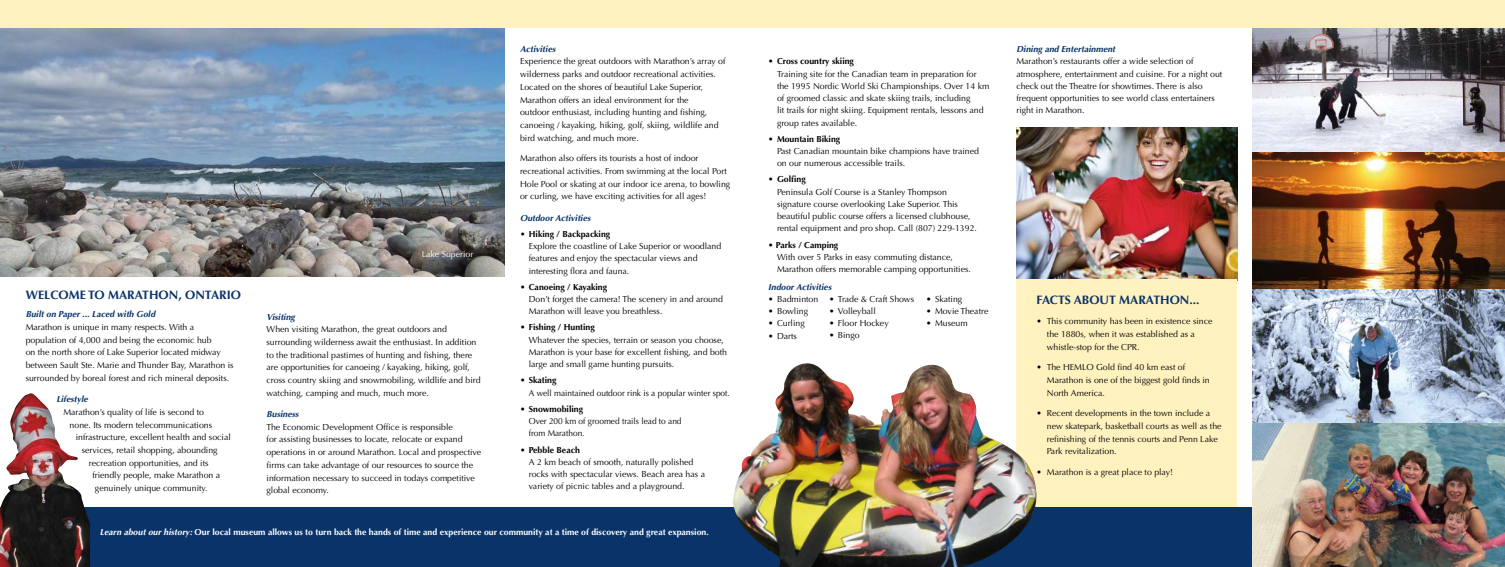
<style>
.page{position:relative;width:1505px;height:567px;background:#fff}
.page>*{position:absolute;margin:0;border:0;box-sizing:border-box;transform-origin:0 0}
.t1{font:700 12.25px "Optima";color:#093369}
.t2{font:8.75px/12.7px "Optima";color:#000}
.t3{font:700 8.75px "Optima";color:#000}
.t4{font:700 8.75px "Optima";color:#fff}
.t5{font:italic 700 8.75px "Optima";color:#093369}
.t6{font:8.75px/12.2px "Optima";color:#000;scale:.95 1}
.t7{font:8.75px "Optima";color:#fff}
.s1{font-weight:700}
.s2{font-style:italic}
</style>
<div class="page">
<img style="left:1016px;top:127px;width:220px;height:152px">
<img style="left:0;top:27px;width:504px;height:250px">
<img style="left:1252px;top:151px;width:252px;height:138px">
<img style="left:1252px;top:289px;width:252px;height:134px">
<img style="left:1252px;top:27px;width:252px;height:124px">
<div style="left:0;top:0;width:1504px;height:27px;background:#fff2bf"></div>
<div style="left:1016px;top:279px;width:220px;height:230px;background:#fff2bf"></div>
<div style="left:0;top:508px;width:1504px;height:59px;background:#093369"></div>
<img style="left:1252px;top:423px;width:252px;height:144px">
<img style="left:732px;top:363px;width:309px;height:204px">
<img style="left:0;top:393px;width:90px;height:174px">
<p class="t5" style="left:520px;top:44px;width:37px">Activities</p>
<p class="t2" style="left:520px;top:55px;width:207px">Experience the great outdoors with Marathon’s array of wilderness parks and outdoor recreational activities.<br>Located on the shores of beautiful Lake Superior, Marathon offers an ideal environment for the<br>outdoor enthusiast, including hunting and fishing, canoeing / kayaking, hiking, golf, skiing, wildlife and bird watching, and much more.</p>
<p class="t2" style="left:520px;top:152px;width:212px">Marathon also offers its tourists a host of indoor recreational activities. From swimming at the local Port Hole Pool or skating at our indoor ice arena, to bowling or curling, we have exciting activities for all ages!</p>
<p class="t5" style="left:520px;top:213px;width:72px">Outdoor Activities</p>
<p class="t3" style="left:520px;top:229px;width:92px">• Hiking / Backpacking</p>
<p class="t2" style="left:529px;top:240px;width:194px;line-height:12.2px">Explore the coastline of Lake Superior or woodland features and enjoy the spectacular views and interesting flora and fauna.</p>
<p class="t3" style="left:520px;top:282px;width:89px">• Canoeing / Kayaking</p>
<p class="t2" style="left:529px;top:293px;width:196px;line-height:12.2px">Don’t forget the camera! The scenery in and around<br>Marathon will leave you breathless.</p>
<p class="t3" style="left:520px;top:322px;width:76px">• Fishing / Hunting</p>
<p class="t2" style="left:529px;top:334px;width:200px;line-height:12.2px">Whatever the species, terrain or season you choose,<br>Marathon is your base for excellent fishing, and both large and small game hunting pursuits.</p>
<p class="t3" style="left:520px;top:375px;width:38px">• Skating</p>
<p class="t6" style="left:528px;top:387px;width:213px">A well maintained outdoor rink is a popular winter spot.</p>
<p class="t3" style="left:520px;top:404px;width:65px">• Snowmobiling</p>
<p class="t6" style="left:529px;top:415px;width:162px">Over 200 km of groomed trails lead to and from Marathon.</p>
<p class="t3" style="left:520px;top:444px;width:61px">• Pebble Beach</p>
<p class="t2" style="left:528px;top:456px;width:178px;line-height:12.2px">A 2 km beach of smooth, naturally polished rocks with spectacular views. Beach area has a variety of picnic tables and a playground.</p>
<p class="t3" style="left:768px;top:56px;width:87px">• Cross country skiing</p>
<p class="t2" style="left:777px;top:68px;width:214px;line-height:12.2px">Training site for the Canadian team in preparation for the 1995 Nordic World Ski Championships. Over 14 km of groomed classic and skate skiing trails, including<br>lit trails for night skiing. Equipment rentals, lessons and group rates available.</p>
<p class="t3" style="left:768px;top:134px;width:73px">• Mountain Biking</p>
<p class="t2" style="left:777px;top:145px;width:203px;line-height:12.2px">Past Canadian mountain bike champions have trained on our numerous accessible trails.</p>
<p class="t2" style="left:777px;top:173px;width:201px;line-height:12.2px;text-indent:-9px">• <span class="s1">Golfing<br></span>Peninsula Golf Course is a Stanley Thompson signature course overlooking Lake Superior. This beautiful public course offers a licensed clubhouse, rental equipment and pro shop. Call (807) 229-1392.</p>
<p class="t3" style="left:768px;top:240px;width:72px">• Parks / Camping</p>
<p class="t2" style="left:777px;top:251px;width:195px;line-height:12.2px">With over 5 Parks in easy commuting distance,<br>Marathon offers memorable camping opportunities.</p>
<p class="t5" style="left:768px;top:282px;width:65px">Indoor Activities</p>
<p class="t2" style="left:768px;top:293px;width:52px">• Badminton</p>
<p class="t2" style="left:768px;top:305px;width:41px">• Bowling</p>
<p class="t2" style="left:768px;top:317px;width:38px">• Curling</p>
<p class="t2" style="left:768px;top:329px;width:30px">• Darts</p>
<p class="t7" style="left:421px;top:249px;width:53px">Lake Superior</p>
<h1 class="t1" style="left:26px;top:287px;width:216px">Welcome to Marathon, Ontario</h1>
<p class="t2" style="left:829px;top:292px;width:87px">• Trade &amp; Craft Shows</p>
<p class="t2" style="left:829px;top:305px;width:48px">• Volleyball</p>
<p class="t2" style="left:829px;top:317px;width:61px">• Floor Hockey</p>
<p class="t2" style="left:829px;top:329px;width:32px">• Bingo</p>
<p class="t2" style="left:926px;top:292px;width:37px">• Skating</p>
<p class="t2" style="left:926px;top:305px;width:64px">• Movie Theatre</p>
<p class="t2" style="left:926px;top:317px;width:43px">• Museum</p>
<p class="t5" style="left:26px;top:309px;width:131px">Built on Paper ... Laced with Gold</p>
<p class="t2" style="left:26px;top:321px;width:209px">Marathon is unique in many respects. With a population of 4,000 and being the economic hub<br>on the north shore of Lake Superior located midway between Sault Ste. Marie and Thunder Bay, Marathon is surrounded by boreal forest and rich mineral deposits.</p>
<p class="t5" style="left:56px;top:394px;width:33px">Lifestyle</p>
<p class="t2" style="left:63px;top:406px;width:142px">Marathon’s quality of life is second to</p>
<p class="t2" style="left:70px;top:418px;width:144px">none. Its modern telecommunications</p>
<p class="t2" style="left:76px;top:431px;width:157px">infrastructure, excellent health and social</p>
<p class="t2" style="left:82px;top:444px;width:137px">services, retail shopping, abounding</p>
<p class="t2" style="left:89px;top:456px;width:121px">recreation opportunities, and its</p>
<p class="t2" style="left:92px;top:469px;width:129px">friendly people, make Marathon a</p>
<p class="t2" style="left:95px;top:482px;width:114px">genuinely unique community.</p>
<p class="t5" style="left:266px;top:311px;width:30px">Visiting</p>
<p class="t2" style="left:266px;top:323px;width:215px">When visiting Marathon, the great outdoors and surrounding wilderness await the enthusiast. In addition to the traditional pastimes of hunting and fishing, there are opportunities for canoeing / kayaking, hiking, golf, cross country skiing and snowmobiling, wildlife and bird watching, camping and much, much more.</p>
<p class="t5" style="left:266px;top:409px;width:34px">Business</p>
<p class="t2" style="left:266px;top:421px;width:216px">The Economic Development Office is responsible<br>for assisting businesses to locate, relocate or expand operations in or around Marathon. Local and prospective firms can take advantage of our resources to source the information necessary to succeed in todays competitive global economy.</p>
<p class="t4" style="left:100px;top:527px;width:610px"><span class="s2">Learn about our history:</span> Our local museum allows us to turn back the hands of time and experience our community at a time of discovery and great expansion.</p>
<p class="t5" style="left:1016px;top:44px;width:100px">Dining and Entertainment</p>
<p class="t2" style="left:1016px;top:55px;width:207px;line-height:12.2px">Marathon’s restaurants offer a wide selection of atmosphere, entertainment and cuisine. For a night out check out the Theatre for showtimes. There is also frequent opportunities to see world class entertainers right in Marathon.</p>
<h1 class="t1" style="left:1036px;top:293px;width:47px">Facts Abo</h1>
<h1 class="t1" style="left:1099px;top:293px;width:102px">ut Marathon...</h1>
<p class="t2" style="left:1046px;top:315px;width:167px;text-indent:-10px">• This community has been in existence since the 1880s, when it was established as a whistle-stop for the CPR.</p>
<p class="t2" style="left:1036px;top:361px;width:41px">• The Hemlo</p>
<p class="t2" style="left:1046px;top:361px;width:164px;text-indent:49px">Gold find 40 km east of<br>Marathon is one of the biggest gold finds in<br>North America.</p>
<p class="t2" style="left:1046px;top:407px;width:176px;text-indent:-10px">• Recent developments in the town include a new skatepark, basketball courts as well as the refinishing of the tennis courts and Penn Lake Park revitalization.</p>
<p class="t2" style="left:1036px;top:466px;width:138px">• Marathon is a great place to play!</p>
</div>
